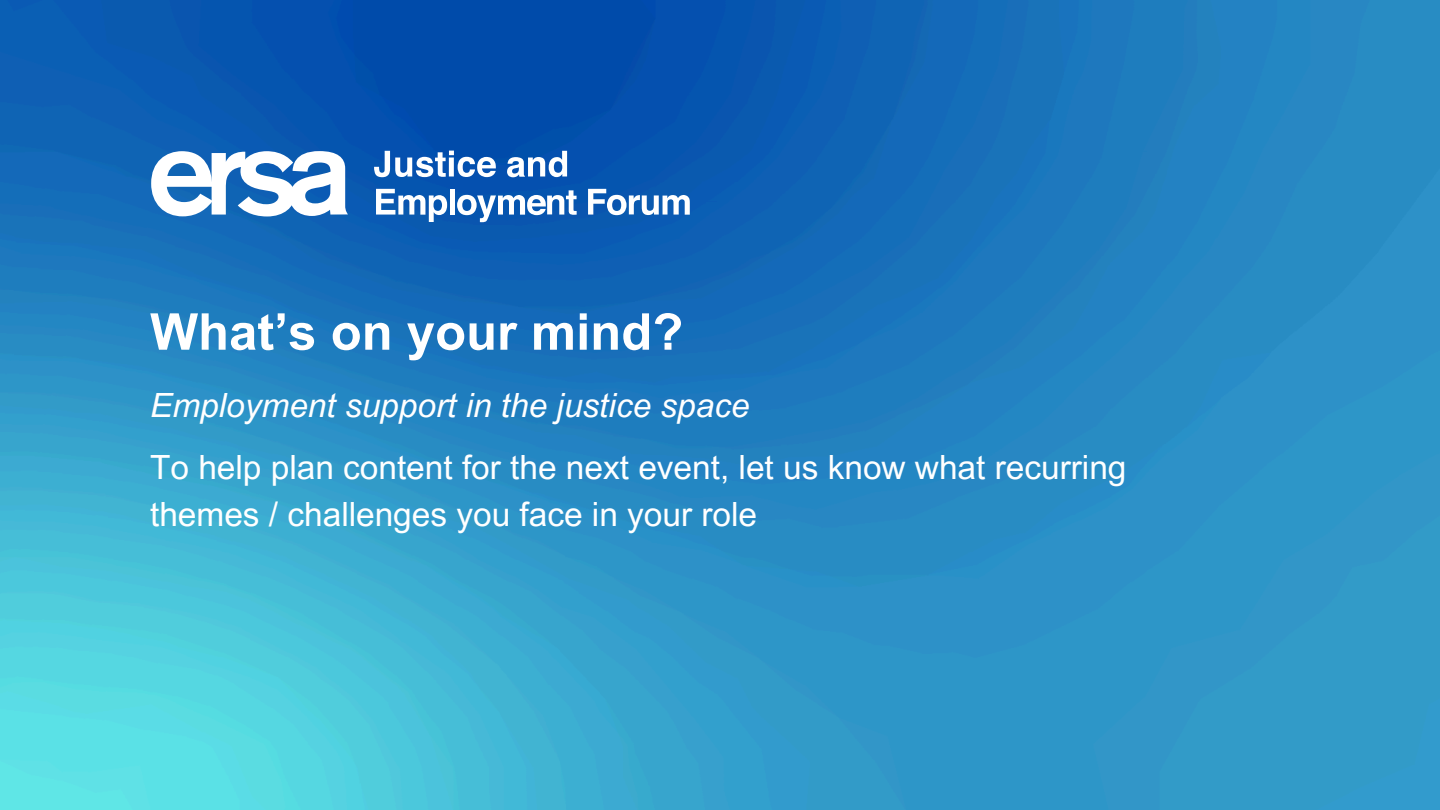
<style>
.page{position:relative;width:1440px;height:810px;background:#fff}
.page>*{position:absolute;margin:0;border:0;box-sizing:border-box;transform-origin:0 0}
.t1{font:700 50.8px "Arial MT Pro";color:#fff}
.t2{font:33.4px/46.4px "Arial MT Pro";color:#fff}
.t3{font:italic 33.4px "Arial MT Pro";color:#fff}
</style>
<div class="page">
<img style="left:0;top:0;width:1440px;height:810px">
<svg style="left:151px;top:151px;width:197px;height:65px"></svg>
<svg style="left:374px;top:151px;width:122px;height:26px"></svg>
<svg style="left:507px;top:151px;width:60px;height:26px"></svg>
<svg style="left:376px;top:189px;width:71px;height:33px"></svg>
<div style="left:450px;top:189px;width:5px;height:26px;background:#fff"></div>
<svg style="left:457px;top:190px;width:120px;height:32px"></svg>
<svg style="left:588px;top:189px;width:102px;height:26px"></svg>
<p class="t1" style="left:150px;top:313px;width:535px">What’s on your mind?</p>
<h1 class="t3" style="left:150px;top:393px;width:601px">Employment support in the justice space</h1>
<p class="t2" style="left:150px;top:449px;width:978px">To help plan content for the next event, let us know what recurring themes / challenges you face in your role</p>
</div>
